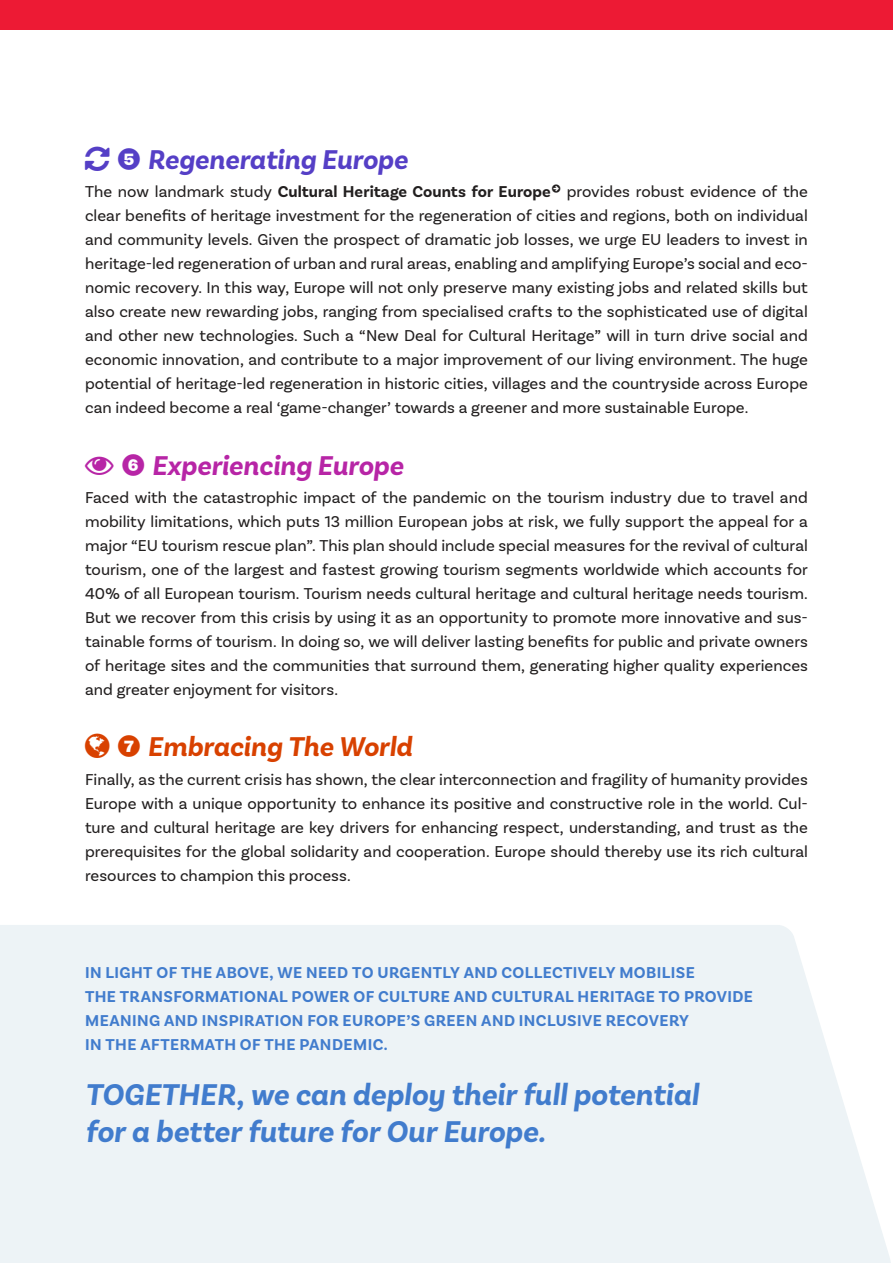
<style>
.page{position:relative;width:893px;height:1263px;background:#fff}
.page>*{position:absolute;margin:0;border:0;box-sizing:border-box;transform-origin:0 0}
.t1{font:italic 700 31.5px/37.5px "Basic Sans";letter-spacing:-.005em;color:#417ccd}
.t2{font:italic 700 28.5px "Basic Sans";color:#b725a6}
.t3{font:italic 700 28.5px "Basic Sans";letter-spacing:-.005em;color:#553fc6}
.t4{font:italic 700 28.5px "Basic Sans";letter-spacing:-.005em;color:#d84100}
.t5{font:16.5px/24px "Basic Sans";color:#221f1f;text-align:justify}
.t6{font:700 16.5px/24px "Basic Sans";letter-spacing:.025em;color:#417ccd}
.s1{font-family:"Rational";font-style:normal}
.s2{font-weight:700}
</style>
<div class="page">
<div style="left:0;top:925px;width:891px;height:338px;background:#edf3f6"></div>
<div style="left:0;top:0;width:893px;height:30px;background:#ed1a34"></div>
<h2 class="t3" style="left:117px;top:149px;width:293px"><span class="s1">➎</span> Regenerating Europe</h2>
<p class="t5" style="left:85px;top:181px;width:724px">The now landmark study <span class="s2">Cultural Heritage Counts for Europe</span> provides robust evidence of the clear benefits of heritage investment for the regeneration of cities and regions, both on individual and community levels. Given the prospect of dramatic job losses, we urge EU leaders to invest in heritage-led regeneration of urban and rural areas, enabling and amplifying Europe’s social and eco&shy;nomic recovery. In this way, Europe will not only preserve many existing jobs and related skills but also create new rewarding jobs, ranging from specialised crafts to the sophisticated use of digital and other new technologies. Such a “New Deal for Cultural Heritage” will in turn drive social and economic innovation, and contribute to a major improvement of our living environment. The huge potential of heritage-led regeneration in historic cities, villages and the countryside across Europe can indeed become a real ‘game-changer’ towards a greener and more sustainable Europe.</p>
<h2 class="t2" style="left:85px;top:454px;width:320px">■ <span class="s1">➏</span> Experiencing Europe</h2>
<p class="t5" style="left:85px;top:487px;width:724px">Faced with the catastrophic impact of the pandemic on the tourism industry due to travel and mobility limitations, which puts 13 million European jobs at risk, we fully support the appeal for a major “EU tourism rescue plan”. This plan should include special measures for the revival of cultural tourism, one of the largest and fastest growing tourism segments worldwide which accounts for 40% of all European tourism. Tourism needs cultural heritage and cultural heritage needs tourism.<br>But we recover from this crisis by using it as an opportunity to promote more innovative and sus&shy;tainable forms of tourism. In doing so, we will deliver lasting benefits for public and private owners of heritage sites and the communities that surround them, generating higher quality experiences and greater enjoyment for visitors.</p>
<h2 class="t4" style="left:117px;top:736px;width:297px"><span class="s1">➐</span> Embracing The World</h2>
<p class="t5" style="left:85px;top:769px;width:724px">Finally, as the current crisis has shown, the clear interconnection and fragility of humanity provides Europe with a unique opportunity to enhance its positive and constructive role in the world. Cul&shy;ture and cultural heritage are key drivers for enhancing respect, understanding, and trust as the prerequisites for the global solidarity and cooperation. Europe should thereby use its rich cultural resources to champion this process.</p>
<p class="t6" style="left:85px;top:962px;width:669px">IN LIGHT OF THE ABOVE, WE NEED TO URGENTLY AND COLLECTIVELY MOBILISE<br>THE TRANSFORMATIONAL POWER OF CULTURE AND CULTURAL HERITAGE TO PROVIDE MEANING AND INSPIRATION FOR EUROPE’S GREEN AND INCLUSIVE RECOVERY<br>IN THE AFTERMATH OF THE PANDEMIC.</p>
<h1 class="t1" style="left:85px;top:1078px;width:615px">TOGETHER, we can deploy their full potential for a better future for Our Europe.</h1>
</div>
